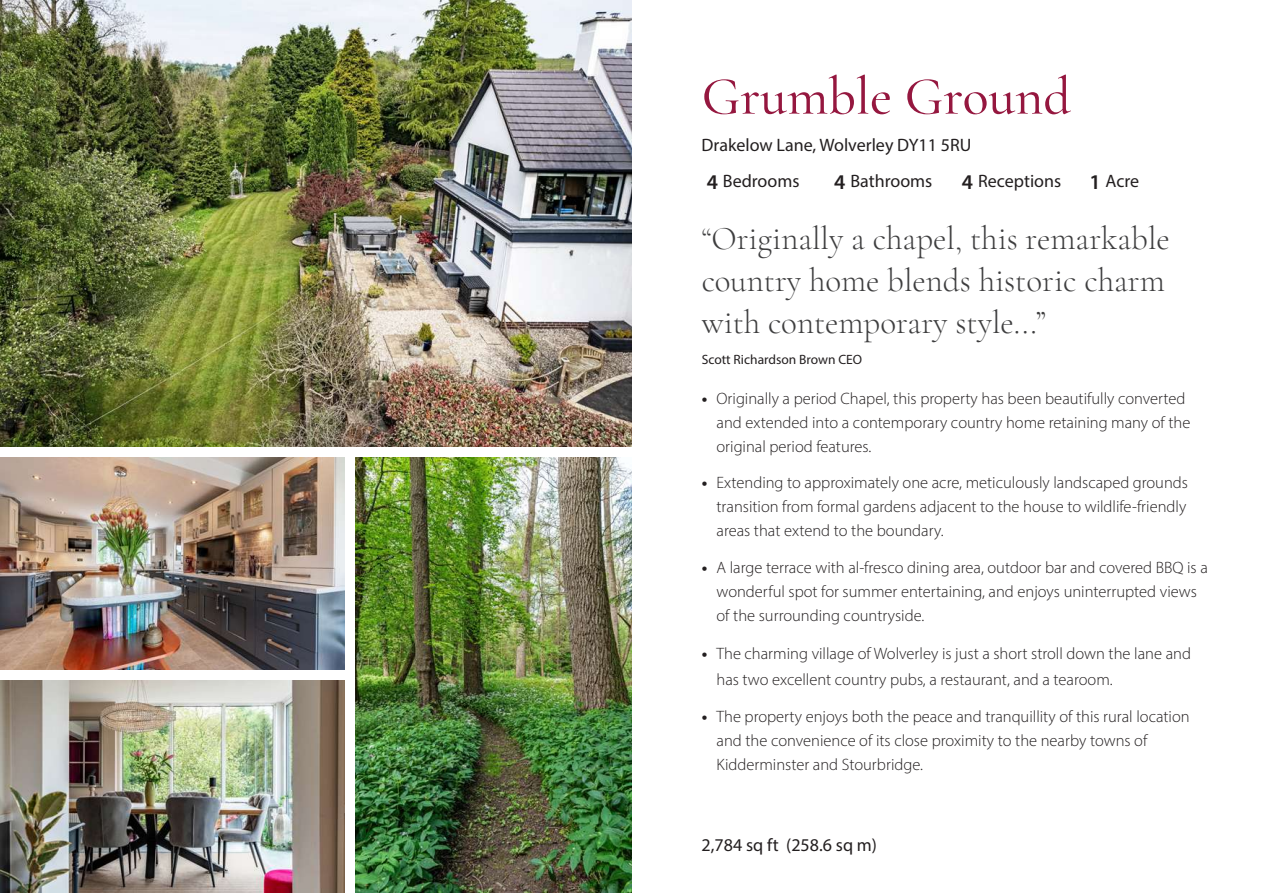
<style>
.page{position:relative;width:1263px;height:893px;background:#fff}
.page>*{position:absolute;margin:0;border:0;box-sizing:border-box;transform-origin:0 0}
.t1{font:500 54px "Cormorant Garamond";color:#95173f}
.t2{font:300 33px/42px "Cormorant Garamond";color:#3e3e3f}
.t3{font:18px "Myriad Pro";color:#231f20}
.t4{font:300 16.5px/24px "Myriad Pro";color:#231f20}
.t5{font:13.5px "Myriad Pro";color:#231f20}
.s1{font-weight:600;font-size:21px}
.s2{font-weight:700}
</style>
<div class="page">
<img style="left:355px;top:457px;width:276px;height:436px">
<img style="left:0;top:457px;width:344px;height:213px">
<img style="left:0;top:680px;width:344px;height:213px">
<img style="left:0;top:0;width:631px;height:446px">
<h1 class="t1" style="left:702px;top:64px;width:371px">Grumble Ground</h1>
<p class="t3" style="left:702px;top:134px;width:271px">Drakelow Lane, Wolverley DY11 5RU</p>
<p class="t3" style="left:707px;top:170px;width:94px"><span class="s1">4</span> Bedrooms</p>
<p class="t3" style="left:834px;top:170px;width:100px"><span class="s1">4</span> Bathrooms</p>
<p class="t3" style="left:962px;top:170px;width:101px"><span class="s1">4</span> Receptions</p>
<p class="t3" style="left:1089px;top:170px;width:51px"><span class="s1">1</span> Acre</p>
<h2 class="t2" style="left:702px;top:218px;width:470px">“Originally a chapel, this remarkable country home blends historic charm with contemporary style...”</h2>
<p class="t5" style="left:702px;top:352px;width:162px">Scott Richardson Brown CEO</p>
<p class="t4" style="left:716px;top:386px;width:475px;text-indent:-15px"><span class="s2">•</span> Originally a period Chapel, this property has been beautifully converted and extended into a contemporary country home retaining many of the original period features.</p>
<p class="t4" style="left:716px;top:471px;width:473px;text-align:justify;text-indent:-15px"><span class="s2">•</span> Extending to approximately one acre, meticulously landscaped grounds transition from formal gardens adjacent to the house to wildlife-friendly areas that extend to the boundary.</p>
<p class="t4" style="left:716px;top:555px;width:493px;text-indent:-15px"><span class="s2">•</span> A large terrace with al-fresco dining area, outdoor bar and covered BBQ is a wonderful spot for summer entertaining, and enjoys uninterrupted views of the surrounding countryside.</p>
<p class="t4" style="left:716px;top:641px;width:476px;line-height:25.5px;text-indent:-15px"><span class="s2">•</span> The charming village of Wolverley is just a short stroll down the lane and has two excellent country pubs, a restaurant, and a tearoom.</p>
<p class="t4" style="left:716px;top:704px;width:475px;text-indent:-15px"><span class="s2">•</span> The property enjoys both the peace and tranquillity of this rural location and the convenience of its close proximity to the nearby towns of<br>Kidderminster and Stourbridge.</p>
<p class="t3" style="left:702px;top:834px;width:177px">2,784 sq ft (258.6 sq m)</p>
</div>
